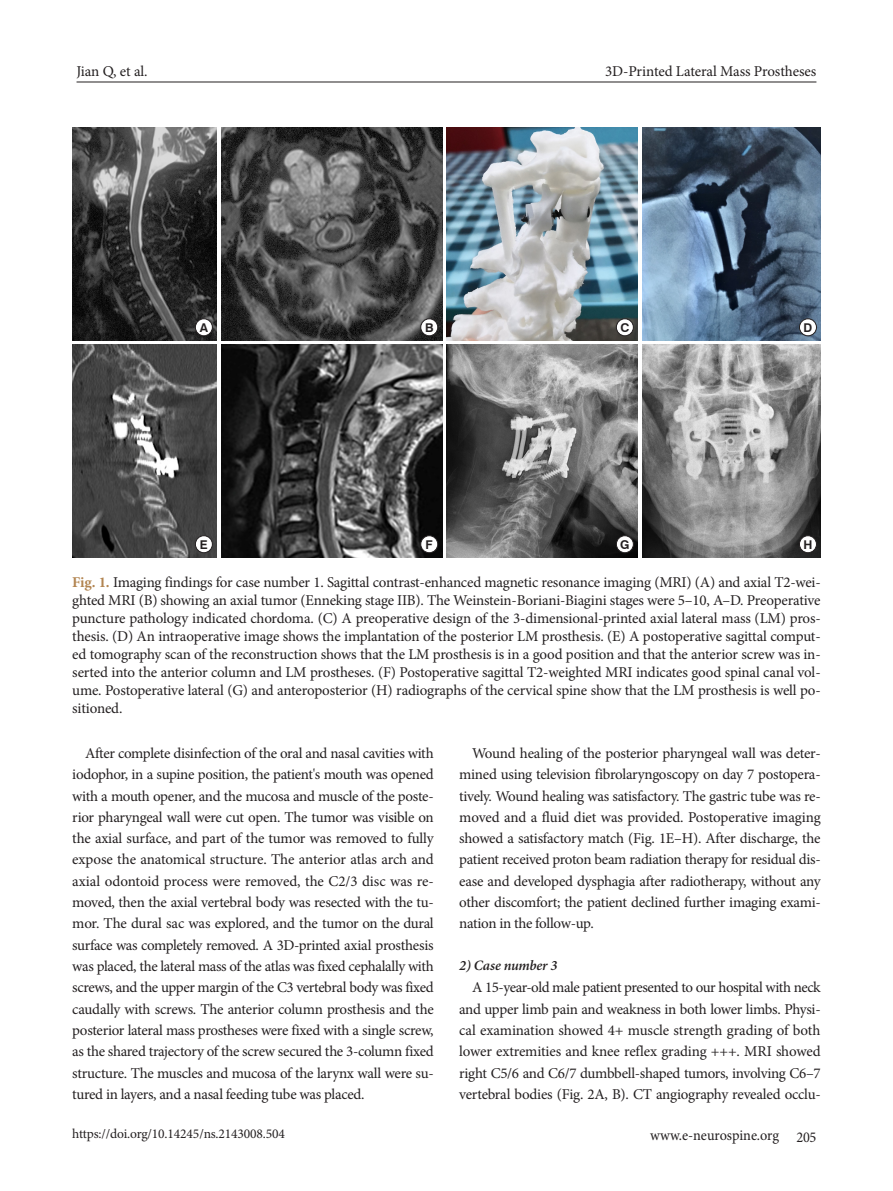
<style>
.page{position:relative;width:893px;height:1191px;background:#fff}
.page>*{position:absolute;margin:0;border:0;box-sizing:border-box;transform-origin:0 0}
.본문{font:15px/21.3px "Minion Pro";letter-spacing:-.015em;color:#231f20;text-align:justify}
.표그림캡션{font:15px/18px "Minion Pro";letter-spacing:-.01em;color:#231f20;text-align:justify}
.본문-2{font:15px "Minion Pro";letter-spacing:-.015em;color:#231f20;scale:.95 1}
.소제목{font:italic 600 14.25px "Minion Pro";letter-spacing:-.01em;color:#231f20}
.t1{font:13.5px "Minion Pro";letter-spacing:-.01em;color:#231f20}
.t2{font:700 12.15px "Swiss 721 BT";color:#231f20}
.s1{font-weight:700;color:#b28450}
</style>
<div class="page">
<hr style="left:77px;top:82px;width:739px;height:1px;background:#231f20">
<img style="left:73px;top:128px;width:144px;height:212px">
<img style="left:221px;top:128px;width:221px;height:212px">
<img style="left:446px;top:128px;width:192px;height:212px">
<img style="left:642px;top:128px;width:179px;height:212px">
<img style="left:72px;top:344px;width:145px;height:213px">
<img style="left:221px;top:344px;width:221px;height:213px">
<img style="left:446px;top:344px;width:192px;height:213px">
<img style="left:642px;top:344px;width:179px;height:213px">
<div style="left:195px;top:319px;width:17px;height:17px;background:#fff;border-radius:50%"></div>
<div style="left:195px;top:318px;width:18px;height:18px;border:1px solid #231f20;border-radius:50%"></div>
<div style="left:195px;top:536px;width:17px;height:17px;background:#fff;border-radius:50%"></div>
<div style="left:195px;top:535px;width:18px;height:18px;border:1px solid #231f20;border-radius:50%"></div>
<div style="left:421px;top:319px;width:17px;height:17px;background:#fff;border-radius:50%"></div>
<div style="left:420px;top:318px;width:18px;height:18px;border:1px solid #231f20;border-radius:50%"></div>
<div style="left:421px;top:536px;width:17px;height:17px;background:#fff;border-radius:50%"></div>
<div style="left:420px;top:535px;width:18px;height:18px;border:1px solid #231f20;border-radius:50%"></div>
<div style="left:616px;top:319px;width:17px;height:17px;background:#fff;border-radius:50%"></div>
<div style="left:616px;top:318px;width:18px;height:18px;border:1px solid #231f20;border-radius:50%"></div>
<div style="left:616px;top:536px;width:17px;height:17px;background:#fff;border-radius:50%"></div>
<div style="left:616px;top:535px;width:18px;height:18px;border:1px solid #231f20;border-radius:50%"></div>
<div style="left:799px;top:319px;width:17px;height:17px;background:#fff;border-radius:50%"></div>
<div style="left:799px;top:318px;width:18px;height:18px;border:1px solid #231f20;border-radius:50%"></div>
<div style="left:799px;top:536px;width:17px;height:17px;background:#fff;border-radius:50%"></div>
<div style="left:799px;top:535px;width:18px;height:18px;border:1px solid #231f20;border-radius:50%"></div>
<p class="본문" style="left:77px;top:61px;width:73px">Jian Q, et al.</p>
<p class="본문" style="left:605px;top:61px;width:213px">3D-Printed Lateral Mass Prostheses</p>
<p class="t2" style="left:200px;top:320px;width:10px">A</p>
<p class="t2" style="left:200px;top:537px;width:9px">E</p>
<p class="t2" style="left:425px;top:320px;width:10px">B</p>
<p class="t2" style="left:426px;top:537px;width:9px">F</p>
<p class="t2" style="left:620px;top:320px;width:10px">C</p>
<p class="t2" style="left:620px;top:537px;width:11px">G</p>
<p class="t2" style="left:804px;top:320px;width:10px">D</p>
<p class="t2" style="left:803px;top:537px;width:10px">H</p>
<p class="표그림캡션" style="left:72px;top:573px;width:750px"><span class="s1">Fig. 1.</span> Imaging findings for case number 1. Sagittal contrast-enhanced magnetic resonance imaging (MRI) (A) and axial T2-wei&shy;ghted MRI (B) showing an axial tumor (Enneking stage IIB). The Weinstein-Boriani-Biagini stages were 5–10, A–D. Preoperative puncture pathology indicated chordoma. (C) A preoperative design of the 3-dimensional-printed axial lateral mass (LM) pros&shy;thesis. (D) An intraoperative image shows the implantation of the posterior LM prosthesis. (E) A postoperative sagittal comput&shy;ed tomography scan of the reconstruction shows that the LM prosthesis is in a good position and that the anterior screw was in&shy;serted into the anterior column and LM prostheses. (F) Postoperative sagittal T2-weighted MRI indicates good spinal canal vol&shy;ume. Postoperative lateral (G) and anteroposterior (H) radiographs of the cervical spine show that the LM prosthesis is well po&shy;sitioned.</p>
<p class="본문" style="left:72px;top:742px;width:363px;text-indent:13px">After complete disinfection of the oral and nasal cavities with iodophor, in a supine position, the patient's mouth was opened with a mouth opener, and the mucosa and muscle of the poste&shy;rior pharyngeal wall were cut open. The tumor was visible on the axial surface, and part of the tumor was removed to fully expose the anatomical structure. The anterior atlas arch and axial odontoid process were removed, the C2/3 disc was re&shy;moved, then the axial vertebral body was resected with the tu&shy;mor. The dural sac was explored, and the tumor on the dural surface was completely removed. A 3D-printed axial prosthesis was placed, the lateral mass of the atlas was fixed cephalally with screws, and the upper margin of the C3 vertebral body was fixed caudally with screws. The anterior column prosthesis and the posterior lateral mass prostheses were fixed with a single screw, as the shared trajectory of the screw secured the 3-column fixed structure. The muscles and mucosa of the larynx wall were su&shy;tured in layers, and a nasal feeding tube was placed.</p>
<p class="본문" style="left:459px;top:742px;width:363px;text-indent:13px">Wound healing of the posterior pharyngeal wall was deter&shy;mined using television fibrolaryngoscopy on day 7 postopera&shy;tively. Wound healing was satisfactory. The gastric tube was re&shy;moved and a fluid diet was provided. Postoperative imaging showed a satisfactory match (Fig. 1E–H). After discharge, the patient received proton beam radiation therapy for residual dis&shy;ease and developed dysphagia after radiotherapy, without any other discomfort; the patient declined further imaging exami&shy;nation in the follow-up.</p>
<p class="소제목" style="left:459px;top:955px;width:100px">2) Case number 3</p>
<p class="본문" style="left:459px;top:977px;width:363px;text-indent:13px">A 15-year-old male patient presented to our hospital with neck and upper limb pain and weakness in both lower limbs. Physi&shy;cal examination showed 4+ muscle strength grading of both lower extremities and knee reflex grading +++. MRI showed right C5/6 and C6/7 dumbbell-shaped tumors, involving C6–7 vertebral bodies (Fig. 2A, B). CT angiography revealed occlu-</p>
<p class="t1" style="left:72px;top:1124px;width:214px">https://doi.org/10.14245/ns.2143008.504</p>
<p class="본문-2" style="left:650px;top:1125px;width:176px">www.e-neurospine.org 205</p>
</div>
